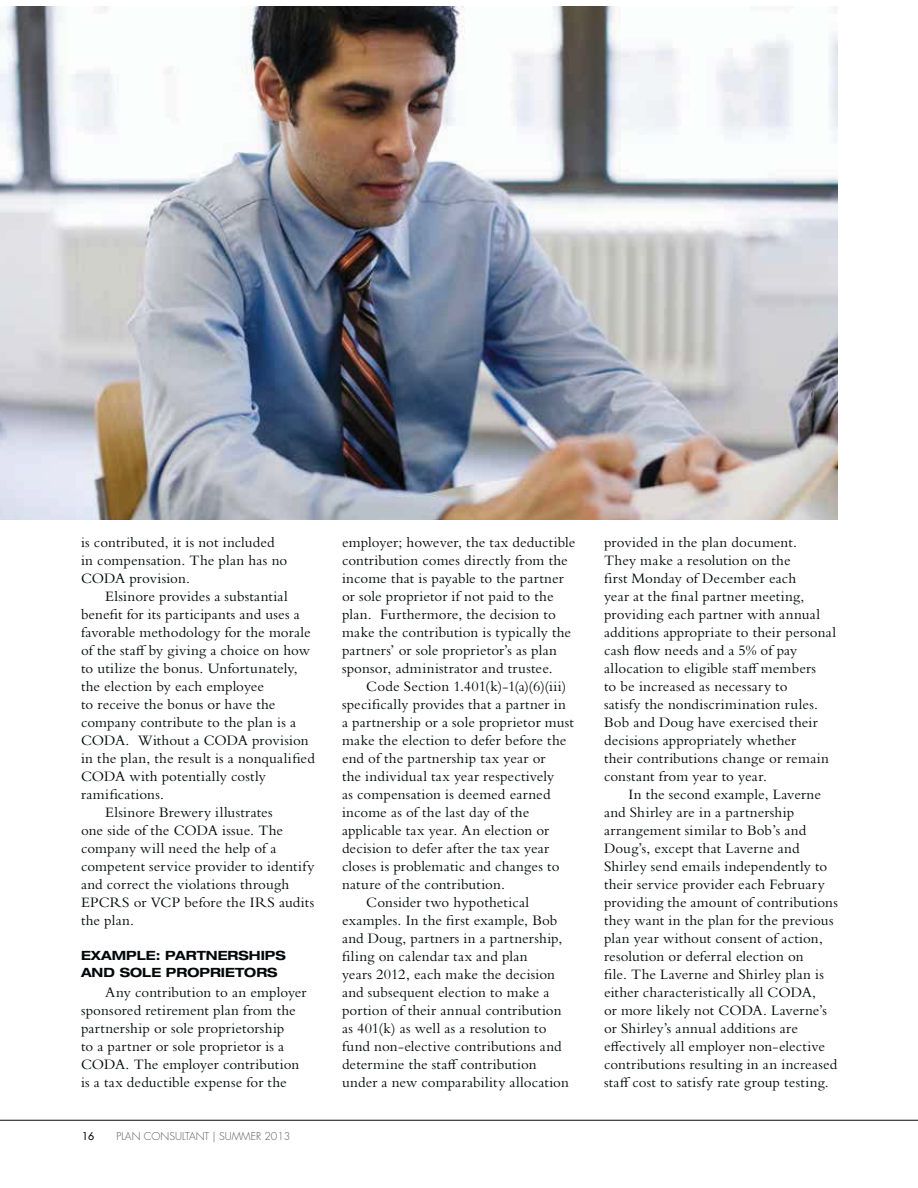
<style>
.page{position:relative;width:918px;height:1188px;background:#fff}
.page>*{position:absolute;margin:0;border:0;box-sizing:border-box;transform-origin:0 0}
.t1{font:15px/18px "Bembo Std";letter-spacing:.01em;color:#040809}
.t2{font:700 expanded 12.75px/17.2px "Helvetica Neue LT Pro";color:#040809}
.t3{font:300 10.5px "Futura Std";color:#58585a}
.t4{font:500 10.5px "Futura Std";color:#040809}
</style>
<div class="page">
<hr style="left:0;top:1120px;width:918px;height:1px;background:#040809">
<img style="left:0;top:7px;width:837px;height:513px">
<p class="t1" style="left:81px;top:535px;width:208px">is contributed, it is not included in compensation. The plan has no<br>CODA provision.</p>
<p class="t1" style="left:105px;top:589px;width:184px">Elsinore provides a substantial</p>
<p class="t1" style="left:81px;top:607px;width:220px">benefit for its participants and uses a</p>
<p class="t1" style="left:81px;top:625px;width:231px">favorable methodology for the morale</p>
<p class="t1" style="left:81px;top:643px;width:230px">of the staff by giving a choice on how</p>
<p class="t1" style="left:81px;top:661px;width:218px">to utilize the bonus. Unfortunately,</p>
<p class="t1" style="left:81px;top:679px;width:185px">the election by each employee</p>
<p class="t1" style="left:81px;top:697px;width:196px">to receive the bonus or have the</p>
<p class="t1" style="left:81px;top:715px;width:217px">company contribute to the plan is a</p>
<p class="t1" style="left:81px;top:733px;width:229px">CODA. Without a CODA provision</p>
<p class="t1" style="left:81px;top:751px;width:235px">in the plan, the result is a nonqualified</p>
<p class="t1" style="left:81px;top:769px;width:186px">CODA with potentially costly</p>
<p class="t1" style="left:81px;top:787px;width:85px">ramifications.</p>
<p class="t1" style="left:105px;top:805px;width:169px">Elsinore Brewery illustrates</p>
<p class="t1" style="left:81px;top:823px;width:204px">one side of the CODA issue. The</p>
<p class="t1" style="left:81px;top:841px;width:197px">company will need the help of a</p>
<p class="t1" style="left:81px;top:859px;width:235px">competent service provider to identify</p>
<p class="t1" style="left:81px;top:877px;width:210px">and correct the violations through</p>
<p class="t1" style="left:81px;top:895px;width:235px">EPCRS or VCP before the IRS audits</p>
<p class="t1" style="left:81px;top:913px;width:54px">the plan.</p>
<p class="t2" style="left:81px;top:947px;width:206px">EXAMPLE: PARTNERSHIPS<br>AND SOLE PROPRIETORS</p>
<p class="t1" style="left:81px;top:985px;width:227px;text-indent:24px">Any contribution to an employer sponsored retirement plan from the partnership or sole proprietorship<br>to a partner or sole proprietor is a CODA. The employer contribution is a tax deductible expense for the</p>
<p class="t4" style="left:82px;top:1130px;width:14px">16</p>
<p class="t3" style="left:117px;top:1130px;width:175px">PLAN CONSULTANT | SUMMER 2013</p>
<p class="t1" style="left:342px;top:535px;width:235px">employer; however, the tax deductible contribution comes directly from the income that is payable to the partner or sole proprietor if not paid to the plan. Furthermore, the decision to make the contribution is typically the partners’ or sole proprietor’s as plan sponsor, administrator and trustee.</p>
<p class="t1" style="left:366px;top:679px;width:202px">Code Section 1.401(k)-1(a)(6)(iii)</p>
<p class="t1" style="left:342px;top:697px;width:225px">specifically provides that a partner in</p>
<p class="t1" style="left:342px;top:715px;width:233px">a partnership or a sole proprietor must</p>
<p class="t1" style="left:342px;top:733px;width:226px">make the election to defer before the</p>
<p class="t1" style="left:342px;top:751px;width:205px">end of the partnership tax year or</p>
<p class="t1" style="left:342px;top:769px;width:214px">the individual tax year respectively</p>
<p class="t1" style="left:342px;top:787px;width:210px">as compensation is deemed earned</p>
<p class="t1" style="left:342px;top:805px;width:189px">income as of the last day of the</p>
<p class="t1" style="left:342px;top:823px;width:209px">applicable tax year. An election or</p>
<p class="t1" style="left:342px;top:841px;width:209px">decision to defer after the tax year</p>
<p class="t1" style="left:342px;top:859px;width:219px">closes is problematic and changes to</p>
<p class="t1" style="left:342px;top:877px;width:164px">nature of the contribution.</p>
<p class="t1" style="left:366px;top:895px;width:164px">Consider two hypothetical</p>
<p class="t1" style="left:342px;top:913px;width:217px">examples. In the first example, Bob</p>
<p class="t1" style="left:342px;top:931px;width:222px">and Doug, partners in a partnership,</p>
<p class="t1" style="left:342px;top:949px;width:187px">filing on calendar tax and plan</p>
<p class="t1" style="left:342px;top:967px;width:215px">years 2012, each make the decision</p>
<p class="t1" style="left:342px;top:985px;width:209px">and subsequent election to make a</p>
<p class="t1" style="left:342px;top:1003px;width:221px">portion of their annual contribution</p>
<p class="t1" style="left:342px;top:1021px;width:206px">as 401(k) as well as a resolution to</p>
<p class="t1" style="left:342px;top:1039px;width:221px">fund non-elective contributions and</p>
<p class="t1" style="left:342px;top:1057px;width:196px">determine the staff contribution</p>
<p class="t1" style="left:342px;top:1075px;width:228px">under a new comparability allocation</p>
<p class="t1" style="left:604px;top:535px;width:233px">provided in the plan document.<br>They make a resolution on the<br>first Monday of December each<br>year at the final partner meeting, providing each partner with annual additions appropriate to their personal cash flow needs and a 5% of pay allocation to eligible staff members<br>to be increased as necessary to<br>satisfy the nondiscrimination rules.<br>Bob and Doug have exercised their decisions appropriately whether<br>their contributions change or remain constant from year to year.</p>
<p class="t1" style="left:604px;top:787px;width:235px;text-indent:24px">In the second example, Laverne and Shirley are in a partnership arrangement similar to Bob’s and Doug’s, except that Laverne and Shirley send emails independently to their service provider each February providing the amount of contributions they want in the plan for the previous plan year without consent of action, resolution or deferral election on<br>file. The Laverne and Shirley plan is either characteristically all CODA,<br>or more likely not CODA. Laverne’s or Shirley’s annual additions are effectively all employer non-elective contributions resulting in an increased staff cost to satisfy rate group testing.</p>
</div>
